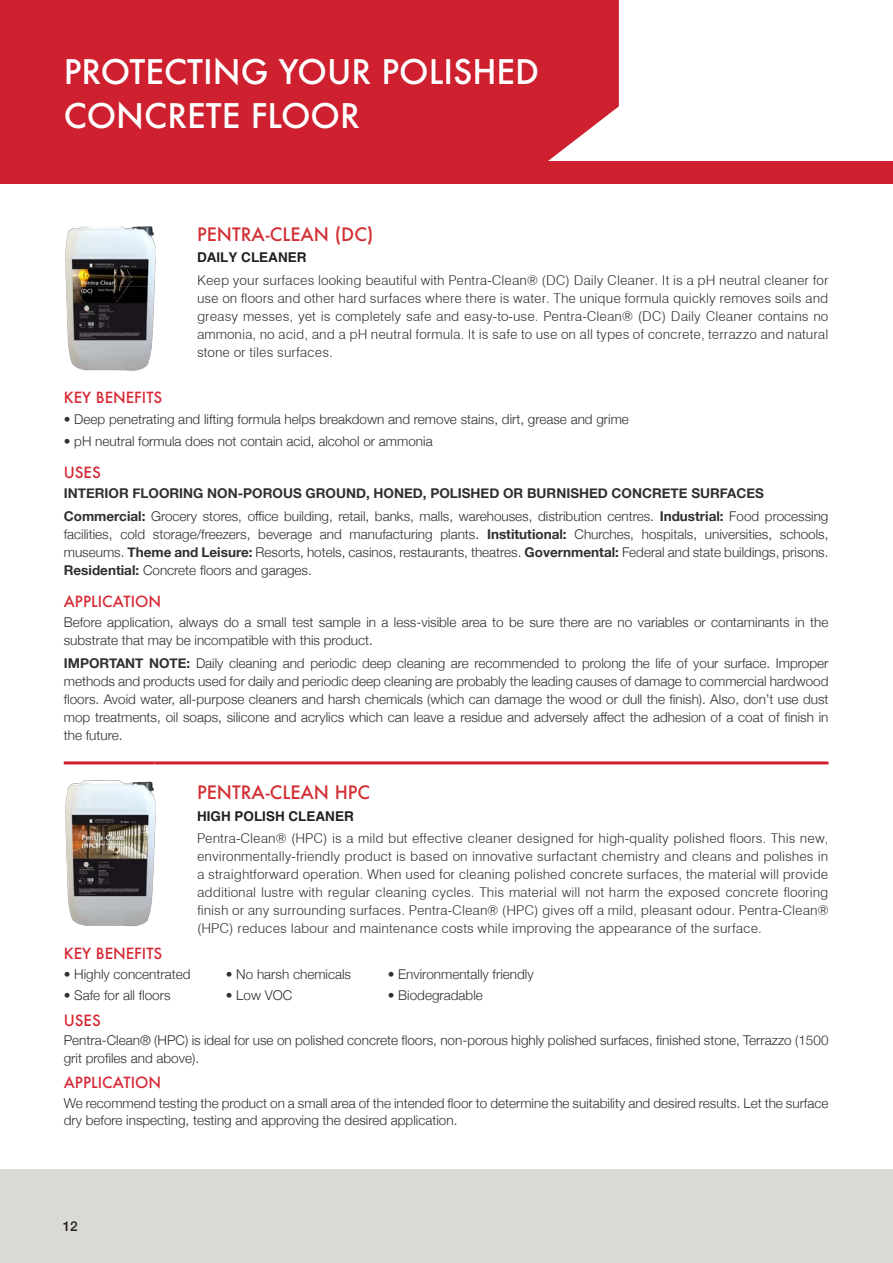
<style>
.page{position:relative;width:893px;height:1263px;background:#fff}
.page>*{position:absolute;margin:0;border:0;box-sizing:border-box;transform-origin:0 0}
.t1{font:500 33px/43.5px "Futura";color:#fff}
.t2{font:500 18px "Futura";color:#d22f34}
.t3{font:500 15px "Futura";color:#d72835}
.Mid_Heading{font:300 13.5px/18px "Helvetica Neue";color:#312f30}
.t4{font:300 13.5px/18px "Helvetica";color:#312f30;text-align:justify}
.t5{font:700 13.5px "Helvetica Neue";color:#312f30}
.t6{font:700 13.5px "Helvetica";color:#231f20}
.t7{font:500 13.5px "Helvetica Neue";color:#231f20}
.s1{font-weight:700}
</style>
<div class="page">
<div style="left:0;top:1169px;width:893px;height:94px;background:#dad9d6"></div>
<div style="left:0;top:0;width:619px;height:161px;background:#cf202f"></div>
<div style="left:0;top:161px;width:893px;height:23px;background:#cf202f"></div>
<hr style="left:64px;top:761px;width:90px;height:3px;background:#cf202f">
<hr style="left:154px;top:761px;width:674px;height:3px;background:#cf202f">
<img style="left:65px;top:226px;width:91px;height:145px">
<img style="left:65px;top:780px;width:91px;height:147px">
<p class="t1" style="left:64px;top:50px;width:477px">PROTECTING YOUR POLISHED<br>CONCRETE FLOOR</p>
<p class="t2" style="left:197px;top:222px;width:178px">PENTRA-CLEAN (DC)</p>
<p class="t6" style="left:197px;top:249px;width:111px">DAILY CLEANER</p>
<p class="t4" style="left:197px;top:271px;width:633px">Keep your surfaces looking beautiful with Pentra-Clean® (DC) Daily Cleaner. It is a pH neutral cleaner for use on floors and other hard surfaces where there is water. The unique formula quickly removes soils and greasy messes, yet is completely safe and easy-to-use. Pentra-Clean® (DC) Daily Cleaner contains no ammonia, no acid, and a pH neutral formula. It is safe to use on all types of concrete, terrazzo and natural stone or tiles surfaces.</p>
<p class="t3" style="left:64px;top:387px;width:100px">KEY BENEFITS</p>
<p class="Mid_Heading" style="left:64px;top:409px;width:567px">• Deep penetrating and lifting formula helps breakdown and remove stains, dirt, grease and grime</p>
<p class="Mid_Heading" style="left:64px;top:431px;width:370px">• pH neutral formula does not contain acid, alcohol or ammonia</p>
<p class="t3" style="left:64px;top:462px;width:39px">USES</p>
<p class="t5" style="left:64px;top:483px;width:702px">INTERIOR FLOORING NON-POROUS GROUND, HONED, POLISHED OR BURNISHED CONCRETE SURFACES</p>
<p class="Mid_Heading" style="left:64px;top:506px;width:766px;text-align:justify"><span class="s1">Commercial:</span> Grocery stores, office building, retail, banks, malls, warehouses, distribution centres. <span class="s1">Industrial:</span> Food processing facilities, cold storage/freezers, beverage and manufacturing plants. <span class="s1">Institutional:</span> Churches, hospitals, universities, schools, museums. <span class="s1">Theme and Leisure:</span> Resorts, hotels, casinos, restaurants, theatres. <span class="s1">Governmental:</span> Federal and state buildings, prisons.<br><span class="s1">Residential:</span> Concrete floors and garages.</p>
<p class="t3" style="left:64px;top:591px;width:99px">APPLICATION</p>
<p class="Mid_Heading" style="left:64px;top:612px;width:766px">Before application, always do a small test sample in a less-visible area to be sure there are no variables or contaminants in the substrate that may be incompatible with this product.</p>
<p class="Mid_Heading" style="left:64px;top:653px;width:766px;text-align:justify"><span class="s1">IMPORTANT NOTE:</span> Daily cleaning and periodic deep cleaning are recommended to prolong the life of your surface. Improper methods and products used for daily and periodic deep cleaning are probably the leading causes of damage to commercial hardwood floors. Avoid water, all-purpose cleaners and harsh chemicals (which can damage the wood or dull the finish). Also, don’t use dust mop treatments, oil soaps, silicone and acrylics which can leave a residue and adversely affect the adhesion of a coat of finish in the future.</p>
<p class="t2" style="left:197px;top:780px;width:175px">PENTRA-CLEAN HPC</p>
<p class="t6" style="left:197px;top:807px;width:158px">HIGH POLISH CLEANER</p>
<p class="t4" style="left:197px;top:829px;width:633px">Pentra-Clean® (HPC) is a mild but effective cleaner designed for high-quality polished floors. This new, environmentally-friendly product is based on innovative surfactant chemistry and cleans and polishes in a straightforward operation. When used for cleaning polished concrete surfaces, the material will provide additional lustre with regular cleaning cycles. This material will not harm the exposed concrete flooring finish or any surrounding surfaces. Pentra-Clean® (HPC) gives off a mild, pleasant odour. Pentra-Clean® (HPC) reduces labour and maintenance costs while improving the appearance of the surface.</p>
<p class="t3" style="left:64px;top:943px;width:100px">KEY BENEFITS</p>
<p class="Mid_Heading" style="left:64px;top:964px;width:128px">• Highly concentrated</p>
<p class="Mid_Heading" style="left:226px;top:964px;width:127px">• No harsh chemicals</p>
<p class="Mid_Heading" style="left:388px;top:964px;width:147px">• Environmentally friendly</p>
<p class="Mid_Heading" style="left:64px;top:985px;width:108px">• Safe for all floors</p>
<p class="Mid_Heading" style="left:226px;top:985px;width:68px">• Low VOC</p>
<p class="Mid_Heading" style="left:388px;top:985px;width:97px">• Biodegradable</p>
<p class="t3" style="left:64px;top:1010px;width:39px">USES</p>
<p class="Mid_Heading" style="left:64px;top:1031px;width:766px;line-height:17.2px">Pentra-Clean® (HPC) is ideal for use on polished concrete floors, non-porous highly polished surfaces, finished stone, Terrazzo (1500 grit profiles and above).</p>
<p class="t3" style="left:64px;top:1072px;width:99px">APPLICATION</p>
<p class="Mid_Heading" style="left:64px;top:1093px;width:766px;line-height:17.2px">We recommend testing the product on a small area of the intended floor to determine the suitability and desired results. Let the surface dry before inspecting, testing and approving the desired application.</p>
<p class="t7" style="left:63px;top:1215px;width:17px">12</p>
</div>
